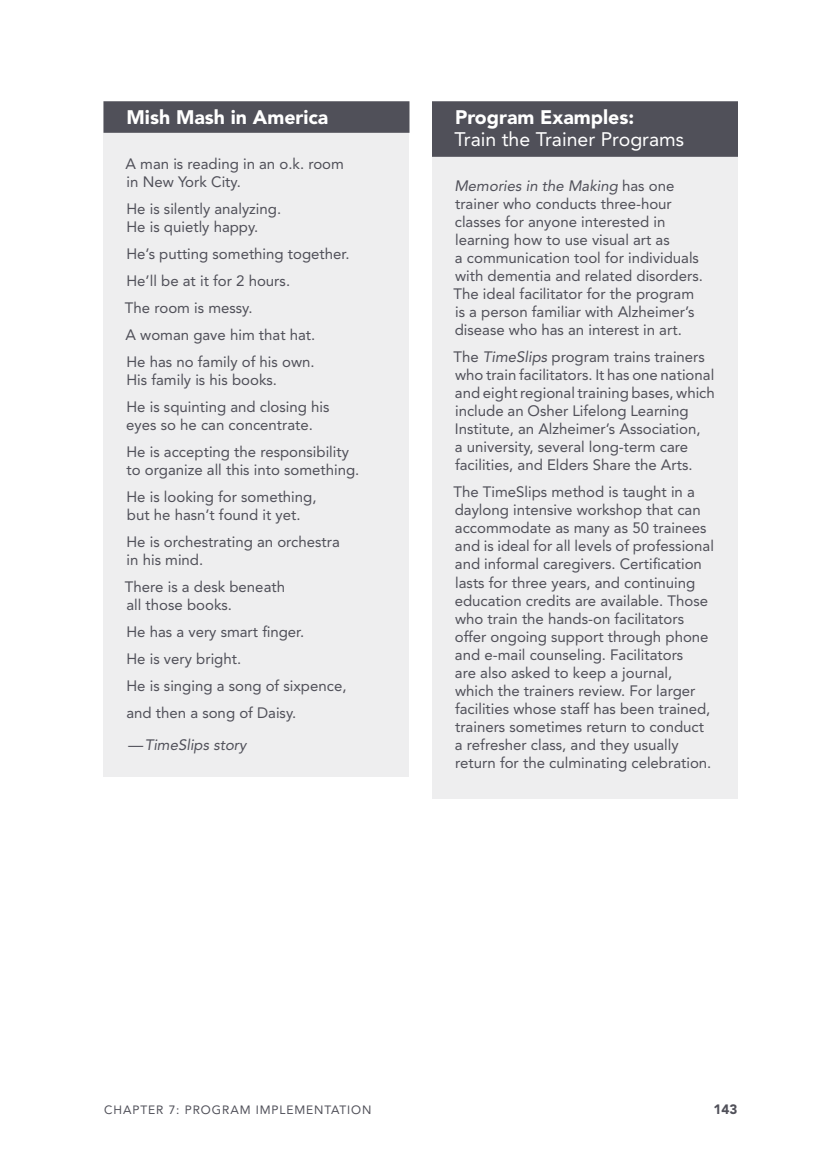
<style>
.page{position:relative;width:837px;height:1175px;background:#fff}
.page>*{position:absolute;margin:0;border:0;box-sizing:border-box;transform-origin:0 0}
.t1{font:900 19.5px "Avenir";color:#fff}
.t2{font:19.5px "Avenir";color:#fff}
.t3{font:15px/18px "Avenir";color:#505059}
.t4{font:italic 15px "Avenir";color:#505059}
.t5{font:900 13.5px "Avenir";color:#505059}
.t6{font:12px "Avenir";letter-spacing:.075em;color:#505059}
.s1{font-style:italic}
</style>
<div class="page">
<div style="left:104px;top:101px;width:306px;height:675px;background:#eeeeef"></div>
<div style="left:104px;top:101px;width:306px;height:32px;background:#505059"></div>
<div style="left:432px;top:101px;width:306px;height:698px;background:#eeeeef"></div>
<div style="left:432px;top:101px;width:306px;height:56px;background:#505059"></div>
<h1 class="t1" style="left:127px;top:105px;width:203px">Mish Mash in America</h1>
<p class="t3" style="left:126px;top:155px;width:220px">A man is reading in an o.k. room in New York City.</p>
<p class="t3" style="left:126px;top:200px;width:156px">He is silently analyzing.<br>He is quietly happy.</p>
<p class="t3" style="left:125px;top:240px;width:226px;line-height:27px">He’s putting something together.<br>He’ll be at it for 2 hours.<br>The room is messy.<br>A woman gave him that hat.<br>He has no family of his own.</p>
<p class="t3" style="left:126px;top:366px;width:205px;line-height:27px">His family is his books.<br>He is squinting and closing his</p>
<p class="t3" style="left:126px;top:411px;width:224px;line-height:27px">eyes so he can concentrate.<br>He is accepting the responsibility</p>
<p class="t3" style="left:126px;top:456px;width:234px;line-height:27px">to organize all this into something.<br>He is looking for something,</p>
<p class="t3" style="left:126px;top:501px;width:215px;line-height:27px">but he hasn’t found it yet.<br>He is orchestrating an orchestra</p>
<p class="t3" style="left:125px;top:546px;width:162px;line-height:27px">in his mind.<br>There is a desk beneath</p>
<p class="t3" style="left:126px;top:591px;width:222px;line-height:27px">all those books.<br>He has a very smart finger.<br>He is very bright.<br>He is singing a song of sixpence, and then a song of Daisy.</p>
<p class="t4" style="left:128px;top:735px;width:120px">—TimeSlips story</p>
<h1 class="t1" style="left:455px;top:105px;width:181px">Program Examples:</h1>
<h1 class="t2" style="left:454px;top:128px;width:231px">Train the Trainer Programs</h1>
<p class="t3" style="left:453px;top:177px;width:251px"><span class="s1">Memories in the Making</span> has one trainer who conducts three-hour classes for anyone interested in learning how to use visual art as<br>a communication tool for individuals with dementia and related disorders.<br>The ideal facilitator for the program is a person familiar with Alzheimer’s disease who has an interest in art.</p>
<p class="t3" style="left:453px;top:348px;width:263px">The <span class="s1">TimeSlips</span> program trains trainers who train facilitators. It has one national and eight regional training bases, which include an Osher Lifelong Learning Institute, an Alzheimer’s Association,<br>a university, several long-term care facilities, and Elders Share the Arts.</p>
<p class="t3" style="left:453px;top:483px;width:262px">The TimeSlips method is taught in a daylong intensive workshop that can accommodate as many as 50 trainees and is ideal for all levels of professional and informal caregivers. Certification lasts for three years, and continuing education credits are available. Those who train the hands-on facilitators offer ongoing support through phone and e-mail counseling. Facilitators<br>are also asked to keep a journal,<br>which the trainers review. For larger facilities whose staff has been trained, trainers sometimes return to conduct a refresher class, and they usually return for the culminating celebration.</p>
<p class="t6" style="left:104px;top:1103px;width:91px">CHAPTER : program</p>
<p class="t6" style="left:256px;top:1103px;width:10px">implementation</p>
<p class="t5" style="left:713px;top:1101px;width:25px">143</p>
</div>
